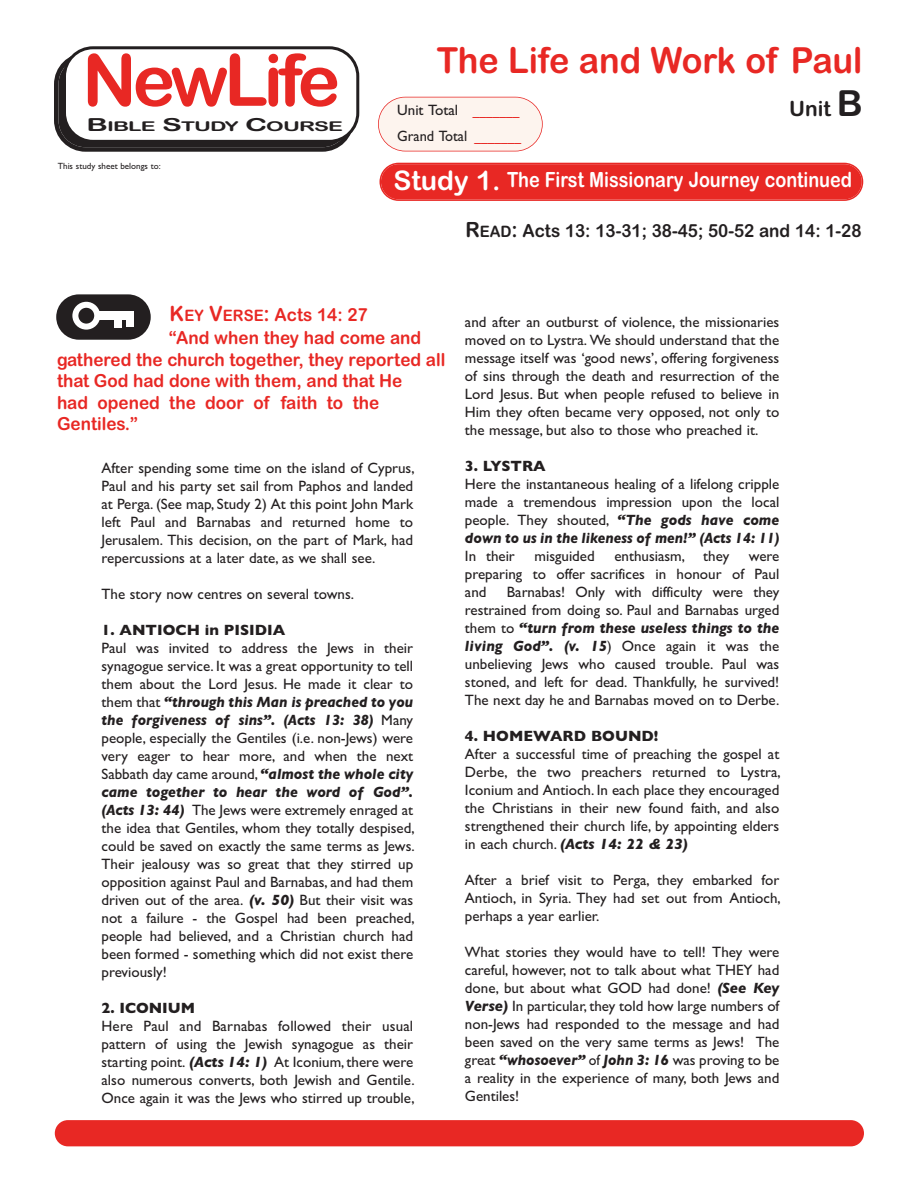
<style>
.page{position:relative;width:918px;height:1188px;background:#fff}
.page>*{position:absolute;margin:0;border:0;box-sizing:border-box;transform-origin:0 0}
.t1{font:72px "Arial Rounded MT Bold";letter-spacing:-.06em;color:#e82824}
.t2{font:36px "Arial Rounded MT Bold";color:#e82824;scale:.95 1}
.t3{font:21px "Arial Rounded MT Bold";color:#fff;scale:.86 1}
.t4{font:21px "Arial Rounded MT Bold";color:#231f20}
.t5{font:18px "Arial Rounded MT Bold";color:#e82824;scale:.95 1}
.t6{font:18px "Arial Rounded MT Bold";color:#231f20;scale:.95 1}
.t7{font:15px/18px "Gill Sans";color:#231f20;text-align:justify}
.t8{font:700 15px "Gill Sans";color:#231f20}
.t9{font:13.5px "Arial Rounded MT Bold";letter-spacing:-.04em;color:#231f20;scale:1.65 1}
.t10{font:9px "Gill Sans";color:#231f20}
.s1{font-size:18px}
.s2{font-size:36px}
.s3{color:#e82824}
.s4{font-size:27px}
.s5{font-size:21px}
.s6{font-size:15.75px}
.s7{font-weight:700;font-style:italic}
</style>
<div class="page">
<div style="left:56px;top:294px;width:95px;height:46px;background:#231f20;border-radius:23px"></div>
<svg style="left:72px;top:302px;width:28px;height:28px"></svg>
<div style="left:99px;top:311px;width:34px;height:9px;background:#fff"></div>
<div style="left:126px;top:320px;width:7px;height:7px;background:#fff"></div>
<div style="left:114px;top:320px;width:8px;height:8px;background:#fff"></div>
<div style="left:55px;top:1120px;width:809px;height:26px;background:#e82824;border-radius:13px"></div>
<svg style="left:380px;top:163px;width:483px;height:38px;background:#e82e2a"></svg>
<svg style="left:54px;top:46px;width:305px;height:106px"></svg>
<div style="left:379px;top:98px;width:163px;height:53px;background:#fdf4ee;border-radius:27px"></div>
<div style="left:378px;top:97px;width:165px;height:54px;border:2px solid #e82824;border-radius:27px"></div>
<h1 class="t1" style="left:82px;top:53px;width:260px">NewLife</h1>
<p class="t9" style="left:87px;top:121px;width:157px"><span class="s1">B</span>IBLE <span class="s1">S</span>TUDY <span class="s1">C</span>OURSE</p>
<p class="t10" style="left:58px;top:163px;width:104px">This study sheet belongs to:</p>
<h2 class="t2" style="left:437px;top:46px;width:450px">The Life and Work of Paul</h2>
<h3 class="t4" style="left:789px;top:100px;width:75px">Unit <span class="s2">B</span></h3>
<p class="t7" style="left:397px;top:99px;width:125px;line-height:25.5px">Unit Total <span class="s3">_______<br></span>Grand Total <span class="s3">_______</span></p>
<h3 class="t3" style="left:393px;top:172px;width:535px"><span class="s4">Study 1.</span> The First Missionary Journey continued</h3>
<p class="t6" style="left:465px;top:224px;width:419px"><span class="s5">R</span><span class="s6">EAD</span><span class="s5">:</span> Acts 13: 13-31; 38-45; 50-52 and 14: 1-28</p>
<p class="t5" style="left:170px;top:308px;width:210px"><span class="s5">K</span><span class="s6">EY</span> <span class="s5">V</span><span class="s6">ERSE</span><span class="s5">:</span> Acts 14: 27</p>
<p class="t5" style="left:169px;top:331px;width:267px">“And when they had come and</p>
<p class="t5" style="left:57px;top:353px;width:410px">gathered the church together, they reported all</p>
<p class="t5" style="left:57px;top:374px;width:365px">that God had done with them, and that He</p>
<p class="t5" style="left:57px;top:396px;width:341px">had opened the door of faith to the</p>
<p class="t5" style="left:57px;top:417px;width:87px">Gentiles.”</p>
<p class="t7" style="left:102px;top:461px;width:315px">After spending some time on the island of Cyprus, Paul and his party set sail from Paphos and landed at Perga. (See map, Study 2) At this point John Mark left Paul and Barnabas and returned home to Jerusalem. This decision, on the part of Mark, had repercussions at a later date, as we shall see.</p>
<p class="t7" style="left:102px;top:587px;width:254px">The story now centres on several towns.</p>
<p class="t8" style="left:102px;top:625px;width:185px">1. ANTIOCH in PISIDIA</p>
<p class="t7" style="left:102px;top:641px;width:315px">Paul was invited to address the Jews in their synagogue service. It was a great opportunity to tell them about the Lord Jesus. He made it clear to them that <span class="s7">“through this Man is preached to you the forgiveness of sins”. (Acts 13: 38)</span> Many people, especially the Gentiles (i.e. non-Jews) were very eager to hear more, and when the next Sabbath day came around, <span class="s7">“almost the whole city came together to hear the word of God”. (Acts 13: 44)</span> The Jews were extremely enraged at the idea that Gentiles, whom they totally despised, could be saved on exactly the same terms as Jews.<br>Their jealousy was so great that they stirred up opposition against Paul and Barnabas, and had them driven out of the area. <span class="s7">(v. 50)</span> But their visit was not a failure - the Gospel had been preached, people had believed, and a Christian church had been formed - something which did not exist there previously!</p>
<p class="t8" style="left:102px;top:1003px;width:95px">2. ICONIUM</p>
<p class="t7" style="left:102px;top:1019px;width:315px">Here Paul and Barnabas followed their usual pattern of using the Jewish synagogue as their starting point. <span class="s7">(Acts 14: 1)</span> At Iconium, there were also numerous converts, both Jewish and Gentile.<br>Once again it was the Jews who stirred up trouble,</p>
<p class="t7" style="left:465px;top:314px;width:316px">and after an outburst of violence, the missionaries moved on to Lystra. We should understand that the message itself was ‘good news’, offering forgiveness of sins through the death and resurrection of the Lord Jesus. But when people refused to believe in Him they often became very opposed, not only to the message, but also to those who preached it.</p>
<p class="t8" style="left:465px;top:461px;width:82px">3. LYSTRA</p>
<p class="t7" style="left:465px;top:476px;width:316px">Here the instantaneous healing of a lifelong cripple made a tremendous impression upon the local people. They shouted, <span class="s7">“The gods have come down to us in the likeness of men!” (Acts 14: 11)</span></p>
<p class="t7" style="left:465px;top:548px;width:51px">In their</p>
<p class="t7" style="left:535px;top:548px;width:62px">misguided</p>
<p class="t7" style="left:614px;top:548px;width:116px">enthusiasm, they</p>
<p class="t7" style="left:465px;top:548px;width:316px;text-indent:284px">were preparing to offer sacrifices in honour of Paul and</p>
<p class="t7" style="left:465px;top:584px;width:316px;text-indent:42px">Barnabas! Only with difficulty were they restrained from doing so. Paul and Barnabas urged them to <span class="s7">“turn from these useless things to the living God”. (v. 15</span>) Once again it was the unbelieving Jews who caused trouble. Paul was stoned, and left for dead. Thankfully, he survived!<br>The next day he and Barnabas moved on to Derbe.</p>
<p class="t8" style="left:465px;top:731px;width:195px">4. HOMEWARD BOUND!</p>
<p class="t7" style="left:465px;top:746px;width:317px">After a successful time of preaching the gospel at Derbe, the two preachers returned to Lystra, Iconium and Antioch. In each place they encouraged the Christians in their new found faith, and also strengthened their church life, by appointing elders in each church. <span class="s7">(Acts 14: 22 &amp; 23)</span></p>
<p class="t7" style="left:465px;top:872px;width:317px">After a brief visit to Perga, they embarked for Antioch, in Syria. They had set out from Antioch, perhaps a year earlier.</p>
<p class="t7" style="left:465px;top:944px;width:316px">What stories they would have to tell! They were careful, however, not to talk about what THEY had done, but about what GOD had done! <span class="s7">(See Key Verse)</span> In particular, they told how large numbers of non-Jews had responded to the message and had been saved on the very same terms as Jews! The great <span class="s7">“whosoever”</span> of <span class="s7">John 3: 16</span> was proving to be a reality in the experience of many, both Jews and Gentiles!</p>
</div>
